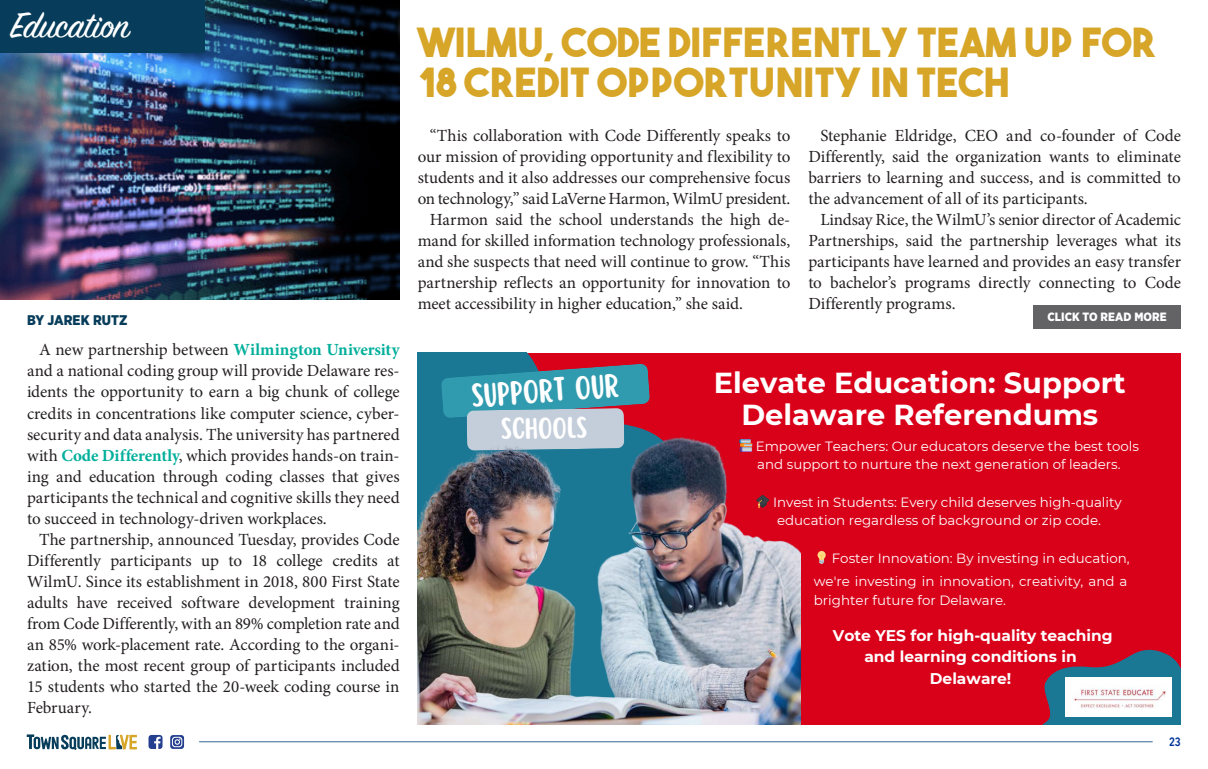
<style>
.page{position:relative;width:1208px;height:769px;background:#fff}
.page>*{position:absolute;margin:0;border:0;box-sizing:border-box;transform-origin:0 0}
.t1{font:40px/40px "The Bold Font";letter-spacing:.01em;color:#d7a628}
.t2{font:40px "Sign Painter House Script";color:#fff}
.t3{font:29.4px "Scripter";color:#fff}
.t4{font:700 28.8px/31.7px "Montserrat";color:#fff;text-align:center}
.t5{font:26.7px "Scripter";color:#fff}
.body_copy{font:17px/21px "Minion Pro";letter-spacing:-.005em;color:#231f20;text-align:justify}
.t6{font:700 15.4px/21.5px "Montserrat";color:#fff;text-align:center}
.t7{font:900 14px "Gotham Narrow";color:#073d5a}
.t8{font:13.4px/18.7px "Montserrat";color:#fff}
.t9{font:900 12px "Gotham Narrow";letter-spacing:.005em;color:#fff}
.t10{font:600 12px "Avenir Next Condensed";color:#039}
.s1{font-weight:700;color:#00af9b}
</style>
<div class="page">
<img style="left:0;top:0;width:399px;height:299px">
<div style="left:395px;top:5px;width:781px;height:113px;background:#fff"></div>
<hr style="left:199px;top:740px;width:953px;height:1px;background:#369">
<svg style="left:148px;top:735px;width:14px;height:13px"></svg>
<svg style="left:170px;top:735px;width:14px;height:13px"></svg>
<svg style="left:27px;top:734px;width:110px;height:15px"></svg>
<div style="left:0;top:0;width:204px;height:52px;background:#073d5a"></div>
<div style="left:1033px;top:305px;width:147px;height:23px;background:#636366"></div>
<div style="left:417px;top:352px;width:763px;height:371px;background:#d90019"></div>
<svg style="left:1044px;top:649px;width:136px;height:74px"></svg>
<svg style="left:417px;top:352px;width:297px;height:38px"></svg>
<svg style="left:441px;top:363px;width:208px;height:27px;background:#3b859a"></svg>
<img style="left:417px;top:390px;width:383px;height:333px">
<img style="left:1065px;top:677px;width:106px;height:39px">
<svg style="left:739px;top:439px;width:13px;height:12px"></svg>
<svg style="left:756px;top:495px;width:13px;height:13px"></svg>
<p class="t2" style="left:11px;top:0;width:120px">Education</p>
<p class="t7" style="left:27px;top:311px;width:102px">BY JAREK RUTZ</p>
<p class="body_copy" style="left:27px;top:339px;width:374px;text-indent:12px">A new partnership between <span class="s1">Wilmington University </span>and a national coding group will provide Delaware res&shy;idents the opportunity to earn a big chunk of college credits in concentrations like computer science, cyber&shy;security and data analysis. The university has partnered with <span class="s1">Code Differently</span>, which provides hands-on train&shy;ing and education through coding classes that gives participants the technical and cognitive skills they need to succeed in technology-driven workplaces.</p>
<p class="body_copy" style="left:27px;top:528px;width:374px;text-indent:12px">The partnership, announced Tuesday, provides Code Differently participants up to 18 college credits at WilmU. Since its establishment in 2018, 800 First State adults have received software development training from Code Differently, with an 89% completion rate and an 85% work-placement rate. According to the organi&shy;zation, the most recent group of participants included 15 students who started the 20-week coding course in February.</p>
<p class="t1" style="left:417px;top:21px;width:740px">WILMU, CODE DIFFERENTLY TEAM UP FOR<br>18 CREDIT OPPORTUNITY IN TECH</p>
<p class="body_copy" style="left:417px;top:125px;width:374px;text-indent:12px">“This collaboration with Code Differently speaks to our mission of providing opportunity and flexibility to students and it also addresses our comprehensive focus on technology,” said LaVerne Harmon, WilmU president.</p>
<p class="body_copy" style="left:417px;top:209px;width:374px;text-indent:12px">Harmon said the school understands the high de&shy;mand for skilled information technology professionals, and she suspects that need will continue to grow. “This partnership reflects an opportunity for innovation to meet accessibility in higher education,” she said.</p>
<p class="body_copy" style="left:808px;top:125px;width:374px;text-indent:12px">Stephanie Eldridge, CEO and co-founder of Code Differently, said the organization wants to eliminate barriers to learning and success, and is committed to the advancement of all of its participants.</p>
<p class="body_copy" style="left:808px;top:209px;width:374px;text-indent:12px">Lindsay Rice, the WilmU’s senior director of Academic Partnerships, said the partnership leverages what its participants have learned and provides an easy transfer to bachelor’s programs directly connecting to Code Differently programs.</p>
<p class="t9" style="left:1047px;top:309px;width:121px">CLICK TO READ MORE</p>
<p class="t3" style="left:470px;top:378px;width:149px;rotate:-4deg">SUPPORT OUR</p>
<p class="t5" style="left:500px;top:413px;width:88px;rotate:-1deg">SCHOOLS</p>
<p class="t4" style="left:713px;top:365px;width:413px">Elevate Education: Support<br>Delaware Referendums</p>
<p class="t8" style="left:755px;top:435px;width:385px">Empower Teachers: Our educators deserve the best tools and support to nurture the next generation of leaders.</p>
<p class="t8" style="left:773px;top:491px;width:350px">Invest in Students: Every child deserves high-quality education regardless of background or zip code.</p>
<p class="t8" style="left:831px;top:547px;width:299px">Foster Innovation: By investing in education,</p>
<p class="t8" style="left:813px;top:571px;width:315px">we're investing in innovation, creativity, and a brighter future for Delaware.</p>
<p class="t6" style="left:832px;top:623px;width:281px">Vote YES for high-quality teaching and learning conditions in<br>Delaware!</p>
<p class="t10" style="left:1168px;top:731px;width:13px">23</p>
</div>
